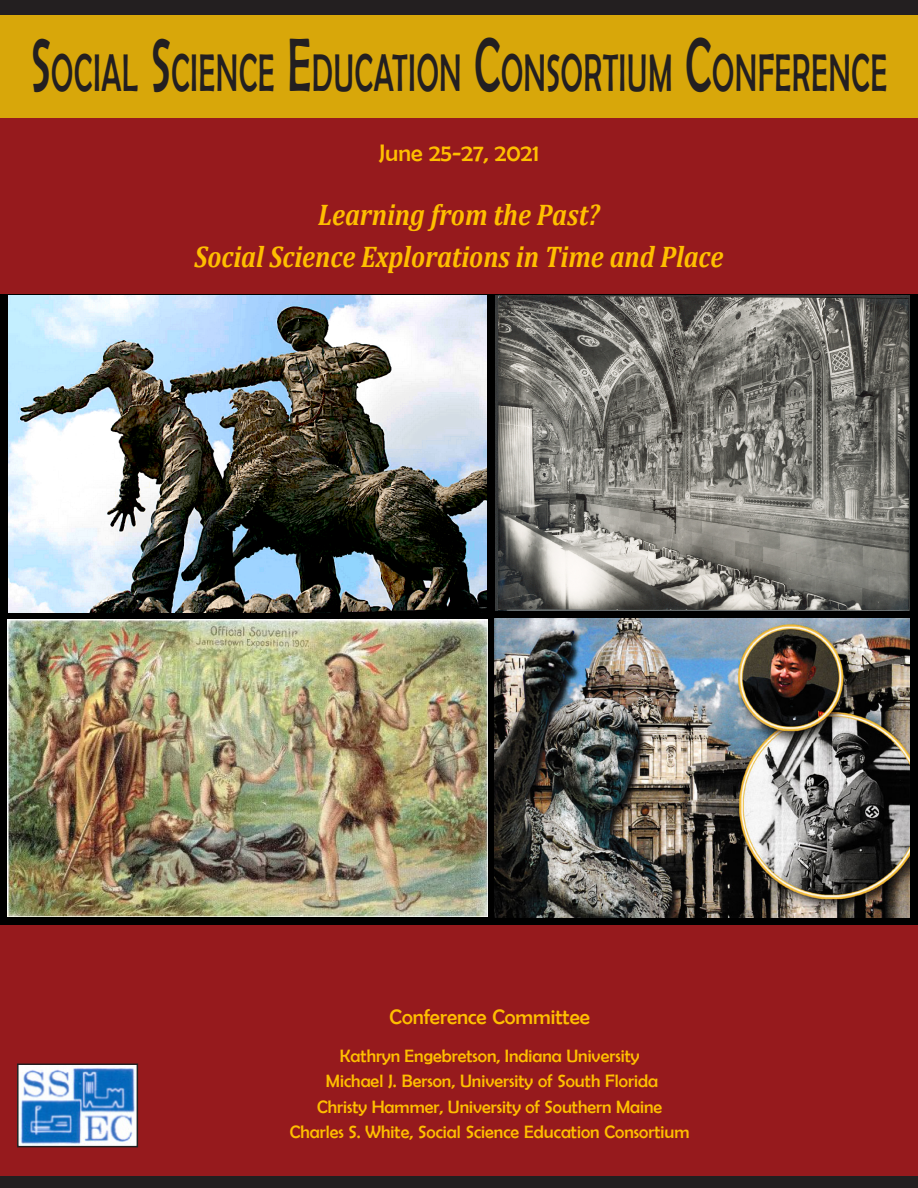
<style>
.page{position:relative;width:918px;height:1188px;background:#961a1d}
.page>*{position:absolute;margin:0;border:0;box-sizing:border-box;transform-origin:0 0}
.t1{font:53.25px "Berlin Sans FB";letter-spacing:.03em;color:#231f20;scale:.57 1}
.t2{font:italic 700 30px/41.2px "Cambria";color:#ffbf00;text-align:center;scale:.87 1}
.t3{font:24px "Berlin Sans FB";color:#ffbf00}
.t4{font:21px "Berlin Sans FB";color:#ffbf00}
.t5{font:18px/25.5px "Berlin Sans FB";color:#ffbf00;text-align:center}
.s1{font-size:76.2px}
</style>
<div class="page">
<div style="left:0;top:0;width:918px;height:118px;background:#d8a70a"></div>
<div style="left:0;top:0;width:918px;height:15px;background:#231f20"></div>
<div style="left:0;top:1176px;width:918px;height:12px;background:#231f20"></div>
<img style="left:20px;top:1067px;width:115px;height:77px">
<div style="left:17px;top:1064px;width:121px;height:83px;border:2px solid #231f20"></div>
<img style="left:0;top:294px;width:918px;height:630px">
<img style="left:8px;top:296px;width:479px;height:316px">
<img style="left:495px;top:295px;width:415px;height:315px">
<img style="left:7px;top:619px;width:481px;height:297px">
<img style="left:495px;top:618px;width:414px;height:299px">
<p class="t1" style="left:31px;top:43px;width:1504px"><span class="s1">S</span>OCIAL <span class="s1">S</span>CIENCE <span class="s1">E</span>DUCATION <span class="s1">C</span>ONSORTIUM <span class="s1">C</span>ONFERENCE</p>
<p class="t3" style="left:379px;top:139px;width:162px">June 25-27, 2021</p>
<p class="t2" style="left:194px;top:193px;width:610px">Learning from the Past?<br>Social Science Explorations in Time and Place</p>
<p class="t4" style="left:390px;top:1006px;width:202px">Conference Committee</p>
<p class="t5" style="left:290px;top:1043px;width:401px">Kathryn Engebretson, Indiana University<br>Michael J. Berson, University of South Florida<br>Christy Hammer, University of Southern Maine Charles S. White, Social Science Education Consortium</p>
</div>
